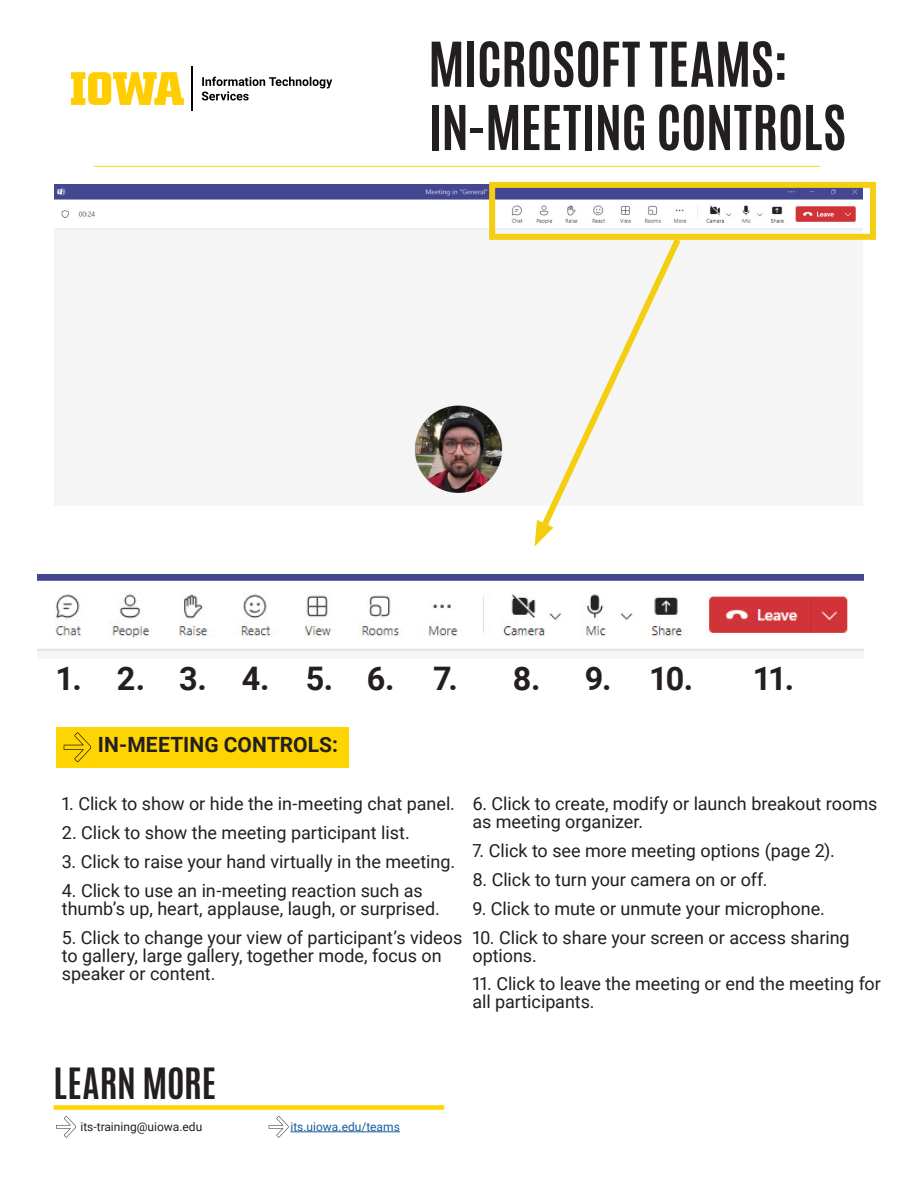
<style>
.page{position:relative;width:918px;height:1188px;background:#fff}
.page>*{position:absolute;margin:0;border:0;box-sizing:border-box;transform-origin:0 0}
.t1{font:700 52.5px "Antonio";letter-spacing:-.005em;color:#231f20}
.Learn_More{font:700 36px "Antonio";letter-spacing:-.01em;color:#231f20}
.Subhead{font:700 32.4px "Roboto";color:#231f20}
.Subhead-2{font:700 21px "Roboto";letter-spacing:.005em;color:#231f20}
.Body_Text{font:18px/18px "Roboto";color:#231f20}
.t2{font:12px "Roboto";color:#231f20}
.t3{font:12px "Roboto";color:#175d9e}
</style>
<div class="page">
<svg style="left:71px;top:72px;width:113px;height:33px"></svg>
<svg style="left:202px;top:77px;width:130px;height:24px"></svg>
<hr style="left:192px;top:66px;width:1px;height:45px;background:#000">
<hr style="left:94px;top:166px;width:726px;height:1px;background:#fed503">
<svg style="left:56px;top:1116px;width:20px;height:22px"></svg>
<div style="left:54px;top:1105px;width:390px;height:5px;background:#fed503"></div>
<hr style="left:290px;top:1132px;width:110px;height:1px;background:#175d9e">
<svg style="left:269px;top:1116px;width:20px;height:22px"></svg>
<img style="left:55px;top:184px;width:808px;height:311px">
<img style="left:37px;top:574px;width:827px;height:82px">
<div style="left:56px;top:727px;width:293px;height:40px;background:#fed503"></div>
<svg style="left:64px;top:732px;width:27px;height:30px"></svg>
<div style="left:489px;top:182px;width:387px;height:58px;border:6px solid #f4ce10"></div>
<svg style="left:533px;top:232px;width:153px;height:288px"></svg>
<svg style="left:535px;top:520px;width:19px;height:26px"></svg>
<p class="t1" style="left:428px;top:25px;width:361px">MICROSOFT TEAMS:</p>
<p class="t1" style="left:428px;top:88px;width:419px">IN-MEETING CONTROLS</p>
<p class="Subhead" style="left:56px;top:656px;width:28px">1.</p>
<p class="Subhead" style="left:117px;top:656px;width:30px">2.</p>
<p class="Subhead" style="left:179px;top:656px;width:29px">3.</p>
<p class="Subhead" style="left:242px;top:656px;width:29px">4.</p>
<p class="Subhead" style="left:306px;top:656px;width:29px">5.</p>
<p class="Subhead" style="left:367px;top:656px;width:29px">6.</p>
<p class="Subhead" style="left:433px;top:656px;width:26px">7.</p>
<p class="Subhead" style="left:513px;top:656px;width:29px">8.</p>
<p class="Subhead" style="left:585px;top:656px;width:28px">9.</p>
<p class="Subhead" style="left:649px;top:656px;width:46px">10.</p>
<p class="Subhead" style="left:753px;top:656px;width:43px">11.</p>
<p class="Subhead-2" style="left:98px;top:730px;width:242px">IN-MEETING CONTROLS:</p>
<p class="Body_Text" style="left:62px;top:794px;width:395px">1. Click to show or hide the in-meeting chat panel.</p>
<p class="Body_Text" style="left:62px;top:823px;width:349px">2. Click to show the meeting participant list.</p>
<p class="Body_Text" style="left:62px;top:852px;width:395px">3. Click to raise your hand virtually in the meeting.</p>
<p class="Body_Text" style="left:62px;top:881px;width:379px">4. Click to use an in-meeting reaction such as thumb’s up, heart, applause, laugh, or surprised.</p>
<p class="Body_Text" style="left:62px;top:927px;width:402px">5. Click to change your view of participant’s videos to gallery, large gallery, together mode, focus on speaker or content.</p>
<p class="Body_Text" style="left:472px;top:794px;width:406px">6. Click to create, modify or launch breakout rooms as meeting organizer.</p>
<p class="Body_Text" style="left:472px;top:841px;width:364px">7. Click to see more meeting options (page 2).</p>
<p class="Body_Text" style="left:472px;top:870px;width:297px">8. Click to turn your camera on or off.</p>
<p class="Body_Text" style="left:472px;top:899px;width:354px">9. Click to mute or unmute your microphone.</p>
<p class="Body_Text" style="left:472px;top:927px;width:379px">10. Click to share your screen or access sharing options.</p>
<p class="Body_Text" style="left:472px;top:974px;width:410px">11. Click to leave the meeting or end the meeting for all participants.</p>
<p class="Learn_More" style="left:54px;top:1056px;width:164px">LEARN MORE</p>
<p class="t2" style="left:80px;top:1118px;width:123px">its-training@uiowa.edu</p>
<p class="t3" style="left:290px;top:1118px;width:111px">its.uiowa.edu/teams</p>
</div>
